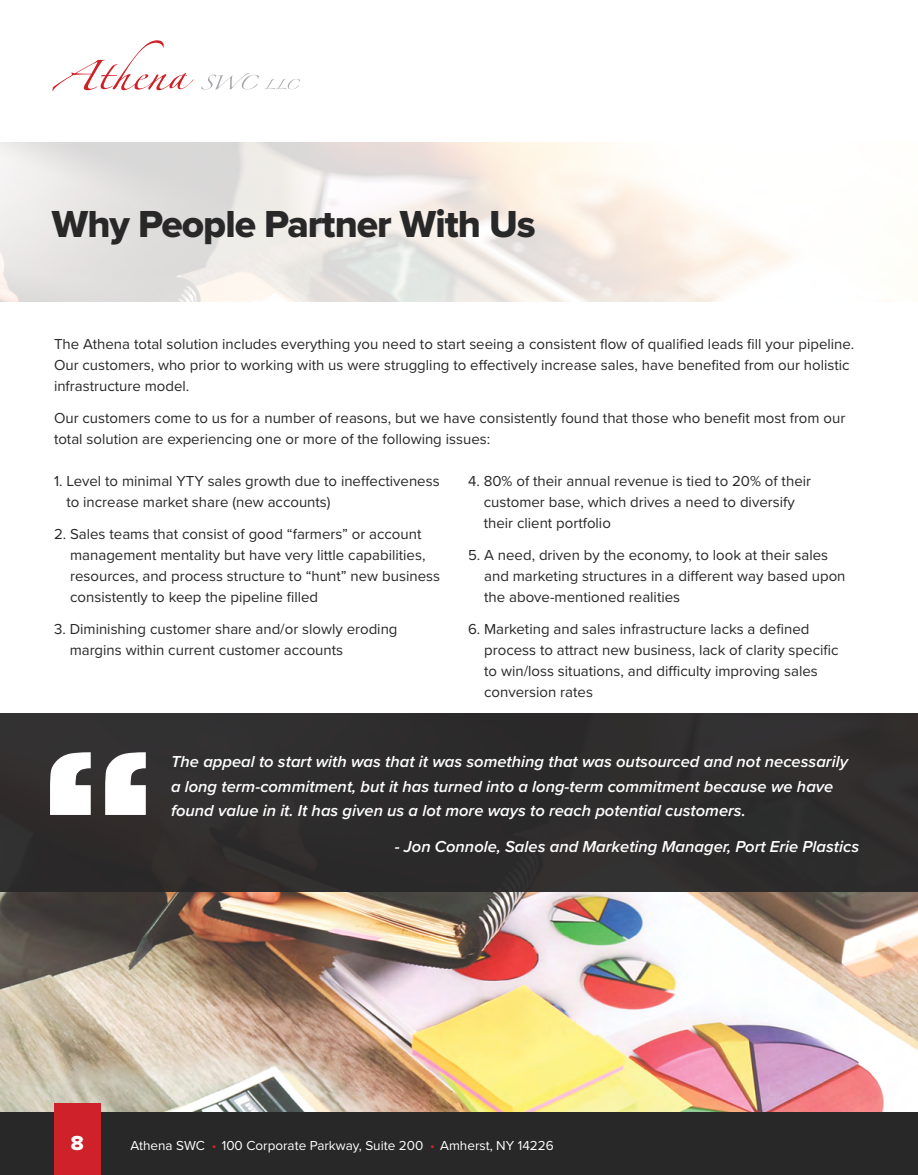
<style>
.page{position:relative;width:918px;height:1175px;background:#fff}
.page>*{position:absolute;margin:0;border:0;box-sizing:border-box;transform-origin:0 0}
.t1{font:39px "Proxima Nova Extrabld";letter-spacing:-.025em;color:#292829}
.t2{font:21px "Proxima Nova Extrabld";color:#fff}
.t3{font:italic 600 16.5px/24.8px "Proxima Nova";color:#fff}
.t4{font:15px/21px "Proxima Nova";color:#292829}
.t5{font:13.5px "Proxima Nova";color:#fff}
.s1{color:#ce2129}
</style>
<div class="page">
<img style="left:0;top:892px;width:918px;height:220px">
<div style="left:0;top:713px;width:918px;height:179px;background:#292829"></div>
<svg style="left:50px;top:752px;width:96px;height:63px"></svg>
<svg style="left:52px;top:40px;width:141px;height:51px"></svg>
<svg style="left:201px;top:73px;width:99px;height:17px"></svg>
<div style="left:0;top:1112px;width:918px;height:62px;background:#292829"></div>
<div style="left:54px;top:1103px;width:46px;height:71px;background:#ce2129"></div>
<h1 class="t1" style="left:52px;top:194px;width:485px">Why People Partner With Us</h1>
<p class="t4" style="left:54px;top:333px;width:802px">The Athena total solution includes everything you need to start seeing a consistent flow of qualified leads fill your pipeline.<br>Our customers, who prior to working with us were struggling to effectively increase sales, have benefited from our holistic infrastructure model.</p>
<p class="t4" style="left:54px;top:407px;width:793px">Our customers come to us for a number of reasons, but we have consistently found that those who benefit most from our total solution are experiencing one or more of the following issues:</p>
<p class="t4" style="left:66px;top:470px;width:375px;text-indent:-12px">1. Level to minimal YTY sales growth due to ineffectiveness to increase market share (new accounts)</p>
<p class="t4" style="left:70px;top:523px;width:371px;text-indent:-16px">2. Sales teams that consist of good “farmers” or account management mentality but have very little capabilities, resources, and process structure to “hunt” new business consistently to keep the pipeline filled</p>
<p class="t4" style="left:70px;top:618px;width:329px;text-indent:-16px">3. Diminishing customer share and/or slowly eroding margins within current customer accounts</p>
<p class="t4" style="left:484px;top:470px;width:329px;text-indent:-16px">4. 80% of their annual revenue is tied to 20% of their customer base, which drives a need to diversify their client portfolio</p>
<p class="t4" style="left:484px;top:544px;width:363px;text-indent:-16px">5. A need, driven by the economy, to look at their sales and marketing structures in a different way based upon the above-mentioned realities</p>
<p class="t4" style="left:484px;top:618px;width:356px;text-indent:-16px">6. Marketing and sales infrastructure lacks a defined process to attract new business, lack of clarity specific to win/loss situations, and difficulty improving sales conversion rates</p>
<p class="t3" style="left:171px;top:748px;width:678px">The appeal to start with was that it was something that was outsourced and not necessarily a long term-commitment, but it has turned into a long-term commitment because we have found value in it. It has given us a lot more ways to reach potential customers.</p>
<p class="t3" style="left:395px;top:833px;width:466px">- Jon Connole, Sales and Marketing Manager, Port Erie Plastics</p>
<h2 class="t2" style="left:71px;top:1127px;width:14px">8</h2>
<p class="t5" style="left:130px;top:1135px;width:425px">Athena SWC <span class="s1">•</span> 100 Corporate Parkway, Suite 200 <span class="s1">•</span> Amherst, NY 14226</p>
</div>
